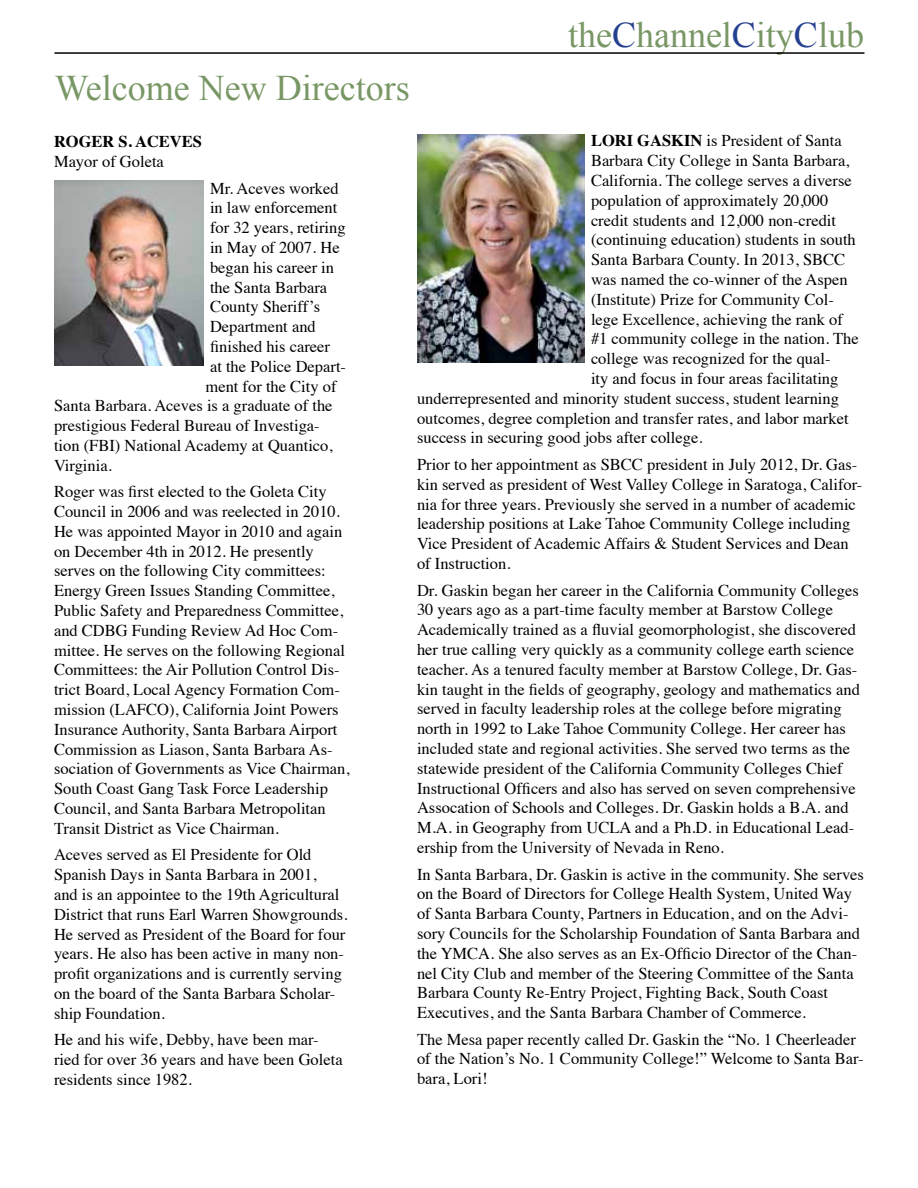
<style>
.page{position:relative;width:918px;height:1188px;background:#fff}
.page>*{position:absolute;margin:0;border:0;box-sizing:border-box;transform-origin:0 0}
.t1{font:36px "Times New Roman";color:#799765}
.t2{font:16.5px/19.8px "Times";color:#000}
.t3{font:700 16.5px "Times";color:#000}
.s1{color:#25408f}
.s2{font-weight:700}
</style>
<div class="page">
<hr style="left:54px;top:52px;width:810px;height:2px;background:#000">
<img style="left:54px;top:181px;width:150px;height:184px">
<img style="left:417px;top:135px;width:168px;height:228px">
<h1 class="t1" style="left:55px;top:64px;width:356px">Welcome New Directors</h1>
<p class="t3" style="left:54px;top:126px;width:150px">ROGER S. ACEVES</p>
<p class="t2" style="left:54px;top:150px;width:111px">Mayor of Goleta</p>
<p class="t2" style="left:210px;top:177px;width:130px">Mr. Aceves worked</p>
<p class="t2" style="left:210px;top:196px;width:129px">in law enforcement</p>
<p class="t2" style="left:210px;top:216px;width:137px">for 32 years, retiring</p>
<p class="t2" style="left:210px;top:236px;width:131px">in May of 2007. He</p>
<p class="t2" style="left:210px;top:256px;width:126px">began his career in</p>
<p class="t2" style="left:210px;top:276px;width:119px">the Santa Barbara</p>
<p class="t2" style="left:210px;top:295px;width:112px">County Sheriff’s</p>
<p class="t2" style="left:210px;top:315px;width:107px">Department and</p>
<p class="t2" style="left:210px;top:335px;width:122px">finished his career</p>
<p class="t2" style="left:210px;top:355px;width:138px">at the Police Depart-</p>
<p class="t2" style="left:206px;top:375px;width:133px">ment for the City of</p>
<p class="t2" style="left:54px;top:394px;width:280px">Santa Barbara. Aceves is a graduate of the</p>
<p class="t2" style="left:54px;top:414px;width:267px">prestigious Federal Bureau of Investiga-</p>
<p class="t2" style="left:54px;top:434px;width:280px">tion (FBI) National Academy at Quantico,</p>
<p class="t2" style="left:54px;top:454px;width:59px">Virginia.</p>
<p class="t2" style="left:54px;top:480px;width:297px">Roger was first elected to the Goleta City Council in 2006 and was reelected in 2010.<br>He was appointed Mayor in 2010 and again on December 4th in 2012. He presently serves on the following City committees:<br>Energy Green Issues Standing Committee, Public Safety and Preparedness Committee, and CDBG Funding Review Ad Hoc Com&shy;mittee. He serves on the following Regional Committees: the Air Pollution Control Dis&shy;trict Board, Local Agency Formation Com&shy;mission (LAFCO), California Joint Powers Insurance Authority, Santa Barbara Airport Commission as Liason, Santa Barbara As&shy;sociation of Governments as Vice Chairman, South Coast Gang Task Force Leadership Council, and Santa Barbara Metropolitan Transit District as Vice Chairman.</p>
<p class="t2" style="left:54px;top:844px;width:295px">Aceves served as El Presidente for Old Spanish Days in Santa Barbara in 2001,<br>and is an appointee to the 19th Agricultural District that runs Earl Warren Showgrounds.<br>He served as President of the Board for four years. He also has been active in many non&shy;profit organizations and is currently serving on the board of the Santa Barbara Scholar&shy;ship Foundation.</p>
<p class="t2" style="left:54px;top:1029px;width:290px">He and his wife, Debby, have been mar&shy;ried for over 36 years and have been Goleta residents since 1982.</p>
<h1 class="t1" style="left:568px;top:11px;width:297px">the<span class="s1">C</span>hannel<span class="s1">C</span>ity<span class="s1">C</span>lub</h1>
<p class="t2" style="left:591px;top:130px;width:252px"><span class="s2">LORI GASKIN</span> is President of Santa</p>
<p class="t2" style="left:591px;top:149px;width:260px">Barbara City College in Santa Barbara,</p>
<p class="t2" style="left:591px;top:169px;width:262px">California. The college serves a diverse</p>
<p class="t2" style="left:591px;top:189px;width:239px">population of approximately 20,000</p>
<p class="t2" style="left:591px;top:209px;width:247px">credit students and 12,000 non-credit</p>
<p class="t2" style="left:591px;top:229px;width:266px">(continuing education) students in south</p>
<p class="t2" style="left:591px;top:248px;width:256px">Santa Barbara County. In 2013, SBCC</p>
<p class="t2" style="left:591px;top:268px;width:258px">was named the co-winner of the Aspen</p>
<p class="t2" style="left:591px;top:288px;width:244px">(Institute) Prize for Community Col-</p>
<p class="t2" style="left:591px;top:308px;width:254px">lege Excellence, achieving the rank of</p>
<p class="t2" style="left:591px;top:328px;width:269px">#1 community college in the nation. The</p>
<p class="t2" style="left:591px;top:347px;width:241px">college was recognized for the qual-</p>
<p class="t2" style="left:591px;top:367px;width:249px">ity and focus in four areas facilitating</p>
<p class="t2" style="left:417px;top:387px;width:424px">underrepresented and minority student success, student learning</p>
<p class="t2" style="left:417px;top:407px;width:433px">outcomes, degree completion and transfer rates, and labor market</p>
<p class="t2" style="left:417px;top:427px;width:287px">success in securing good jobs after college.</p>
<p class="t2" style="left:417px;top:453px;width:447px">Prior to her appointment as SBCC president in July 2012, Dr. Gas&shy;kin served as president of West Valley College in Saratoga, Califor&shy;nia for three years. Previously she served in a number of academic leadership positions at Lake Tahoe Community College including Vice President of Academic Affairs &amp; Student Services and Dean of Instruction.</p>
<p class="t2" style="left:417px;top:579px;width:444px">Dr. Gaskin began her career in the California Community Colleges 30 years ago as a part-time faculty member at Barstow College Academically trained as a fluvial geomorphologist, she discovered her true calling very quickly as a community college earth science teacher. As a tenured faculty member at Barstow College, Dr. Gas&shy;kin taught in the fields of geography, geology and mathematics and served in faculty leadership roles at the college before migrating north in 1992 to Lake Tahoe Community College. Her career has included state and regional activities. She served two terms as the statewide president of the California Community Colleges Chief Instructional Officers and also has served on seven comprehensive Assocation of Schools and Colleges. Dr. Gaskin holds a B.A. and M.A. in Geography from UCLA and a Ph.D. in Educational Lead&shy;ership from the University of Nevada in Reno.</p>
<p class="t2" style="left:417px;top:863px;width:449px">In Santa Barbara, Dr. Gaskin is active in the community. She serves on the Board of Directors for College Health System, United Way of Santa Barbara County, Partners in Education, and on the Advi&shy;sory Councils for the Scholarship Foundation of Santa Barbara and the YMCA. She also serves as an Ex-Officio Director of the Chan&shy;nel City Club and member of the Steering Committee of the Santa Barbara County Re-Entry Project, Fighting Back, South Coast Executives, and the Santa Barbara Chamber of Commerce.</p>
<p class="t2" style="left:417px;top:1028px;width:448px">The Mesa paper recently called Dr. Gaskin the “No. 1 Cheerleader of the Nation’s No. 1 Community College!” Welcome to Santa Bar&shy;bara, Lori!</p>
</div>
